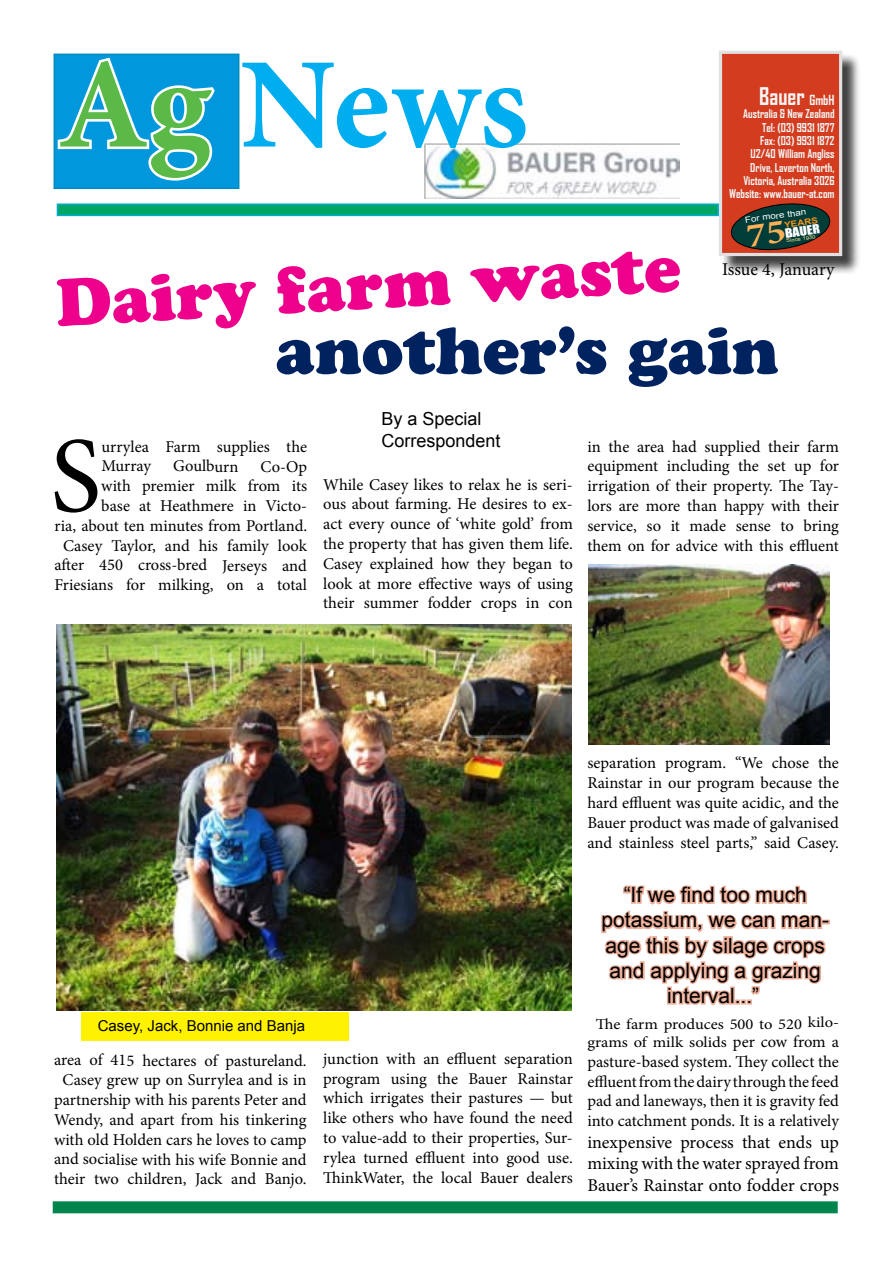
<style>
.page{position:relative;width:893px;height:1263px;background:#fff}
.page>*{position:absolute;margin:0;border:0;box-sizing:border-box;transform-origin:0 0}
.t1{font:700 129px "Minion Pro";letter-spacing:-.01em;color:#00aeef}
.t2{font:107.85px "Minion Pro";color:#000}
.t3{font:66px "Cooper Black Std";color:#ec008c}
.t4{font:66px "Cooper Black Std";color:#002360}
.t5{font:700 23.4px "Agency FB";color:#f6f6f6;scale:.95 1}
.t6{font:21px/25.2px "Arial";color:#000;text-align:center}
.t7{font:18px/21.6px "Minion Pro";letter-spacing:-.005em;color:#000;text-align:justify}
.t8{font:18px/21.6px "Arial";color:#000}
.t9{font:16.5px/19.8px "Minion Pro";color:#000;text-align:justify}
.t10{font:15.15px/18.3px "Minion Pro";color:#000;text-align:center;scale:1.09 1}
.t11{font:15px "Arial";color:#000}
.t12{font:11.85px "Impact";color:#fff;scale:1.16 1}
.t13{font:700 11.7px/13.4px "Agency FB";color:#f6f6f6;text-align:right;scale:.95 1}
.t14{font:8.4px "Arial";color:#fff;scale:1.16 1}
.t15{font:700 8.4px "Arial";color:#f7941e;scale:1.16 1}
.t16{font:5.1px "Arial";color:#ffe293;scale:1.16 1}
.s1{color:#5bba47}
.s2{font-size:13.35px}
.s3{font-size:16.5px}
</style>
<div class="page">
<img style="left:57px;top:624px;width:515px;height:387px">
<div style="left:721px;top:53px;width:140px;height:222px;background:#000;opacity:.75"></div>
<div style="left:720px;top:52px;width:121px;height:202px;background:#d33c1f"></div>
<div style="left:719px;top:51px;width:123px;height:205px;border:3px solid #e0e1e2"></div>
<div style="left:54px;top:54px;width:185px;height:135px;background:#0097dc;border:2px solid #008bbf"></div>
<div style="left:821px;top:919px;width:9px;height:5px;border:3px solid #ebac96"></div>
<svg style="left:601px;top:885px;width:227px;height:121px"></svg>
<img style="left:424px;top:144px;width:256px;height:54px">
<svg style="left:55px;top:55px;width:162px;height:128px"></svg>
<div style="left:57px;top:203px;width:662px;height:13px;background:#00a664;border:2px solid #00acd4"></div>
<div style="left:53px;top:1201px;width:785px;height:12px;background:#00864c"></div>
<img style="left:589px;top:564px;width:240px;height:181px">
<div style="left:81px;top:1012px;width:268px;height:28px;background:#fff200"></div>
<svg style="left:730px;top:203px;width:101px;height:48px"></svg>
<h1 class="t1" style="left:58px;top:14px;width:472px"><span class="s1">Ag</span> News</h1>
<h3 class="t5" style="left:759px;top:82px;width:81px">Bauer <span class="s2">GmbH</span></h3>
<p class="t13" style="left:729px;top:107px;width:113px">Australia &amp; New Zealand<br>Tel: (03) 9931 1877<br>Fax: (03) 9931 1872<br>U2/40 William Angliss<br>Drive, Laverton North,<br>Victoria, Australia 3026<br>Website: www.bauer-at.com</p>
<p class="t14" style="left:744px;top:214px;width:55px;rotate:-8deg">For more than</p>
<p class="t15" style="left:784px;top:220px;width:31px;rotate:-8deg">YEARS</p>
<p class="t12" style="left:784px;top:224px;width:32px;rotate:-8deg">BAUER</p>
<p class="t16" style="left:786px;top:237px;width:27px;rotate:-8deg">Since 1930</p>
<h3 class="t3" style="left:54px;top:262px;width:627px;rotate:-3deg">Dairy farm waste</h3>
<p class="t7" style="left:722px;top:258px;width:114px">Issue 4, January</p>
<h3 class="t4" style="left:276px;top:311px;width:504px">another’s gain</h3>
<h2 class="t2" style="left:50px;top:404px;width:53px">S</h2>
<p class="t9" style="left:101px;top:437px;width:207px">urrylea Farm supplies the<br>Murray</p>
<p class="t9" style="left:173px;top:456px;width:67px">Goulburn</p>
<p class="t9" style="left:55px;top:456px;width:254px;text-align:right">Co-Op<br>with premier milk from its<br>base at Heathmere in Victo-<br>ria, about ten minutes from Portland.<br>Casey Taylor, and his family look after 450 cross-bred Jerseys and<br>Friesians for milking, on a total</p>
<p class="t8" style="left:381px;top:408px;width:121px">By a Special<br>Correspondent</p>
<p class="t9" style="left:323px;top:474px;width:251px">While Casey likes to relax he is seri&shy;ous about farming. He desires to ex&shy;act every ounce of ‘white gold’ from the property that has given them life.<br>Casey explained how they began to look at more effective ways of using their summer fodder crops in con</p>
<p class="t9" style="left:587px;top:436px;width:253px">in the area had supplied their farm equipment including the set up for irrigation of their property. The Tay&shy;lors are more than happy with their service, so it made sense to bring them on for advice with this effluent</p>
<p class="t11" style="left:98px;top:1016px;width:209px">Casey, Jack, Bonnie and Banja</p>
<p class="t9" style="left:54px;top:1050px;width:254px;text-align:center">area of 415 hectares of pastureland.<br>Casey grew up on Surrylea and is in partnership with his parents Peter and Wendy, and apart from his tinkering with old Holden cars he loves to camp and socialise with his wife Bonnie and their two children, Jack and Banjo.</p>
<p class="t9" style="left:323px;top:1049px;width:251px">junction with an effluent separation program using the Bauer Rainstar which irrigates their pastures — but like others who have found the need to value-add to their properties, Sur&shy;rylea turned effluent into good use.<br>ThinkWater, the local Bauer dealers</p>
<p class="t9" style="left:587px;top:753px;width:253px">separation program. “We chose the Rainstar in our program because the hard effluent was quite acidic, and the Bauer product was made of galvanised and stainless steel parts,” said Casey.</p>
<p class="t6" style="left:601px;top:882px;width:229px">“If we find too much potassium, we can man&shy;age this by silage crops and applying a grazing interval...”</p>
<p class="t10" style="left:587px;top:1015px;width:232px">The farm produces 500 to 520 kilo&shy;grams of milk solids <span class="s3">per cow from a</span></p>
<p class="t9" style="left:587px;top:1052px;width:253px">pasture-based system. They collect the effluent from the dairy through the feed pad and laneways, then it is gravity fed into catchment ponds. It is a relatively</p>
<p class="t7" style="left:587px;top:1131px;width:253px">inexpensive process that ends up mixing with the water sprayed from Bauer’s Rainstar onto fodder crops</p>
</div>
